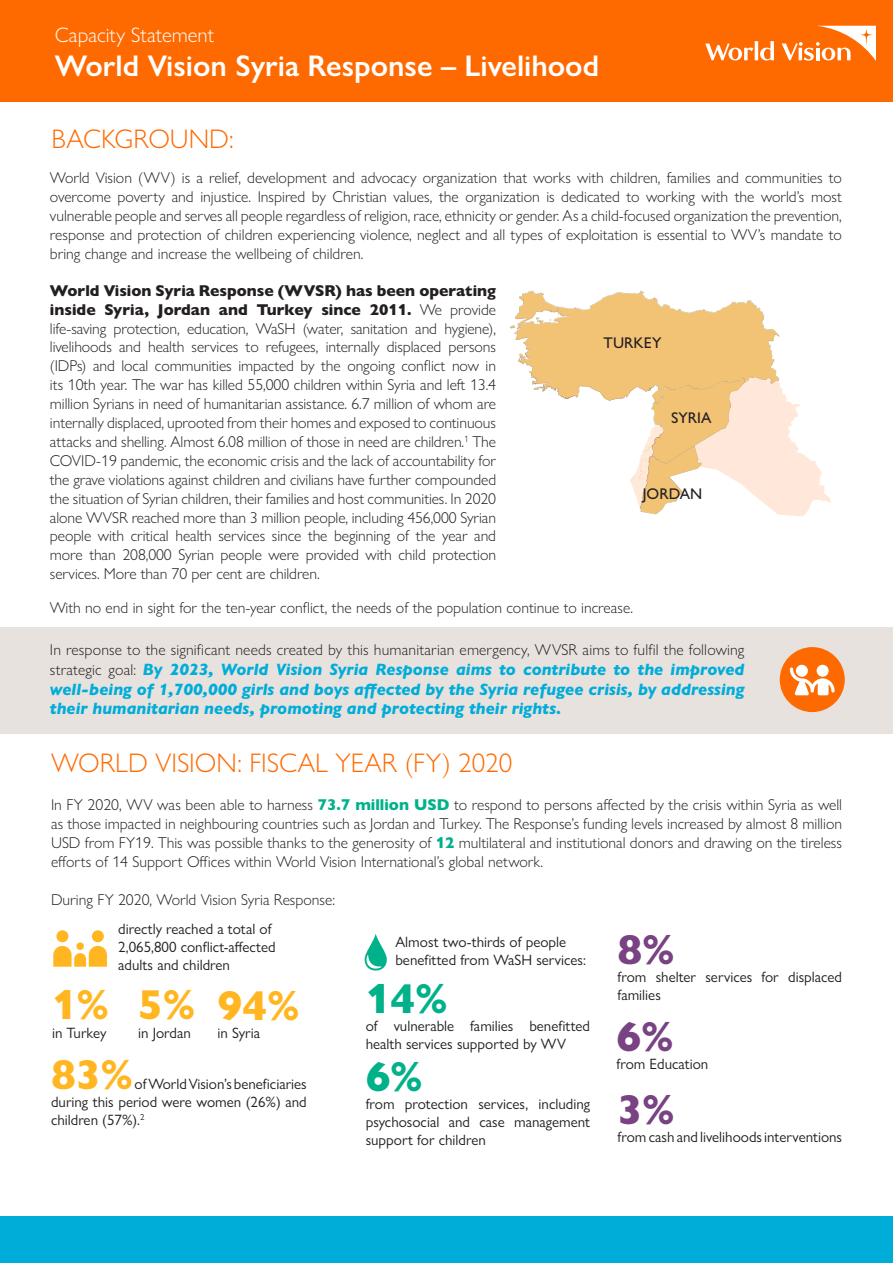
<style>
.page{position:relative;width:893px;height:1263px;background:#fff}
.page>*{position:absolute;margin:0;border:0;box-sizing:border-box;transform-origin:0 0}
.t1{font:800 42px "Gill Sans Nova";color:#ffb620}
.t2{font:800 42px "Gill Sans Nova";color:#794282}
.t3{font:800 42px "Gill Sans Nova";color:#00b18a}
.t4{font:600 30px "Gill Sans Nova";color:#fff}
.t5{font:300 27px "Gill Sans Nova";color:#ff6a00}
.t6{font:300 21px "Gill Sans Nova";color:#fff}
.t7{font:italic 800 16.5px/19.8px "Gill Sans Nova";color:#00add8;text-align:justify}
.t8{font:300 15.75px/18.9px "Gill Sans Nova";color:#231f20;text-align:justify}
.t9{font:500 15.6px "Gill Sans Nova";color:#231f20}
.t10{font:15px/18px "Gill Sans Nova";color:#231f20}
.s1{font-weight:800}
.s2{font-weight:300;font-style:normal;font-size:15.75px;color:#231f20}
.s3{font-weight:800;color:#00b18a}
</style>
<div class="page">
<div style="left:0;top:0;width:893px;height:36px;background:#ff6a00"></div>
<hr style="left:0;top:1216px;width:2px;height:47px;background:#00add8">
<div style="left:2px;top:1216px;width:891px;height:47px;background:#00add8"></div>
<svg style="left:510px;top:291px;width:322px;height:225px"></svg>
<img style="left:630px;top:424px;width:29px;height:85px">
<div style="left:1px;top:1px;width:892px;height:101px;background:#ff6a00"></div>
<svg style="left:705px;top:26px;width:171px;height:35px"></svg>
<div style="left:92px;top:930px;width:12px;height:12px;background:#ffb620;border-radius:50%"></div>
<div style="left:76px;top:942px;width:8px;height:8px;background:#ffb620;border-radius:50%"></div>
<div style="left:56px;top:930px;width:12px;height:12px;background:#ffb620;border-radius:50%"></div>
<svg style="left:53px;top:946px;width:54px;height:21px"></svg>
<svg style="left:365px;top:933px;width:22px;height:37px"></svg>
<div style="left:0;top:627px;width:893px;height:107px;background:#e8e2df"></div>
<div style="left:780px;top:647px;width:65px;height:65px;background:#ff6a00;border-radius:50%"></div>
<div style="left:796px;top:665px;width:12px;height:12px;background:#fff;border-radius:50%"></div>
<div style="left:817px;top:665px;width:12px;height:12px;background:#fff;border-radius:50%"></div>
<svg style="left:790px;top:667px;width:45px;height:28px"></svg>
<p class="t6" style="left:55px;top:22px;width:161px">Capacity Statement</p>
<p class="t4" style="left:55px;top:48px;width:546px">World Vision Syria Response – Livelihood</p>
<p class="t5" style="left:51px;top:123px;width:184px">BACKGROUND:</p>
<p class="t8" style="left:50px;top:168px;width:794px">World Vision (WV) is a relief, development and advocacy organization that works with children, families and communities to overcome poverty and injustice. Inspired by Christian values, the organization is dedicated to working with the world’s most vulnerable people and serves all people regardless of religion, race, ethnicity or gender. As a child-focused organization the prevention, response and protection of children experiencing violence, neglect and all types of exploitation is essential to WV’s mandate to bring change and increase the wellbeing of children.</p>
<p class="t8" style="left:50px;top:281px;width:448px"><span class="s1">World Vision Syria Response (WVSR) has been operating inside Syria, Jordan and Turkey since 2011.</span> We provide life-saving protection, education, WaSH (water, sanitation and hygiene), livelihoods and health services to refugees, internally displaced persons (IDPs) and local communities impacted by the ongoing conflict now in its 10th year. The war has killed 55,000 children within Syria and left 13.4 million Syrians in need of humanitarian assistance. 6.7 million of whom are internally displaced, uprooted from their homes and exposed to continuous attacks and shelling. Almost 6.08 million of those in need are children.<sup>1</sup> The COVID-19 pandemic, the economic crisis and the lack of accountability for the grave violations against children and civilians have further compounded the situation of Syrian children, their families and host communities. In 2020 alone WVSR reached more than 3 million people, including 456,000 Syrian people with critical health services since the beginning of the year and more than 208,000 Syrian people were provided with child protection services. More than 70 per cent are children.</p>
<p class="t9" style="left:604px;top:333px;width:59px">TURKEY</p>
<p class="t9" style="left:671px;top:408px;width:42px">SYRIA</p>
<p class="t9" style="left:643px;top:484px;width:61px">JORDAN</p>
<p class="t8" style="left:50px;top:598px;width:585px">With no end in sight for the ten-year conflict, the needs of the population continue to increase.</p>
<p class="t8" style="left:50px;top:640px;width:696px">In response to the significant needs created by this humanitarian emergency, WVSR aims to fulfil the following</p>
<p class="t7" style="left:50px;top:659px;width:696px"><span class="s2">strategic goal:</span> By 2023, World Vision Syria Response aims to contribute to the improved well-being of 1,700,000 girls and boys affected by the Syria refugee crisis, by addressing their humanitarian needs, promoting and protecting their rights.</p>
<p class="t5" style="left:51px;top:747px;width:463px">WORLD VISION: FISCAL YEAR (FY) 2020</p>
<p class="t8" style="left:51px;top:795px;width:793px">In FY 2020, WV was been able to harness <span class="s3">73.7 million USD</span> to respond to persons affected by the crisis within Syria as well as those impacted in neighbouring countries such as Jordan and Turkey. The Response’s funding levels increased by almost 8 million USD from FY19. This was possible thanks to the generosity of <span class="s3">12</span> multilateral and institutional donors and drawing on the tireless efforts of 14 Support Offices within World Vision International’s global network.</p>
<p class="t8" style="left:51px;top:890px;width:285px">During FY 2020, World Vision Syria Response:</p>
<p class="t1" style="left:52px;top:978px;width:58px">1%</p>
<p class="t10" style="left:52px;top:1023px;width:56px">in Turkey</p>
<p class="t10" style="left:118px;top:920px;width:159px">directly reached a total of<br>2,065,800 conflict-affected adults and children</p>
<p class="t1" style="left:138px;top:978px;width:58px">5%</p>
<p class="t10" style="left:138px;top:1023px;width:54px">in Jordan</p>
<p class="t1" style="left:217px;top:979px;width:83px">94%</p>
<p class="t10" style="left:217px;top:1024px;width:44px">in Syria</p>
<p class="t1" style="left:51px;top:1048px;width:83px">83%</p>
<p class="t10" style="left:51px;top:1074px;width:257px;text-align:justify;text-indent:84px">of World Vision’s beneficiaries during this period were women (26%) and children (57%).<sup>2</sup></p>
<p class="t10" style="left:395px;top:932px;width:192px">Almost two-thirds of people benefitted from WaSH services:</p>
<p class="t2" style="left:618px;top:923px;width:58px">8%</p>
<p class="t10" style="left:618px;top:968px;width:226px">from shelter services for displaced families</p>
<p class="t3" style="left:366px;top:972px;width:83px">14%</p>
<p class="t10" style="left:366px;top:1017px;width:226px">of vulnerable families benefitted health services supported by WV</p>
<p class="t2" style="left:617px;top:1010px;width:58px">6%</p>
<p class="t10" style="left:617px;top:1055px;width:93px">from Education</p>
<p class="t2" style="left:618px;top:1083px;width:58px">3%</p>
<p class="t10" style="left:618px;top:1127px;width:226px">from cash and livelihoods interventions</p>
<p class="t3" style="left:366px;top:1050px;width:58px">6%</p>
<p class="t10" style="left:366px;top:1095px;width:226px;text-align:justify">from protection services, including psychosocial and case management support for children</p>
</div>
